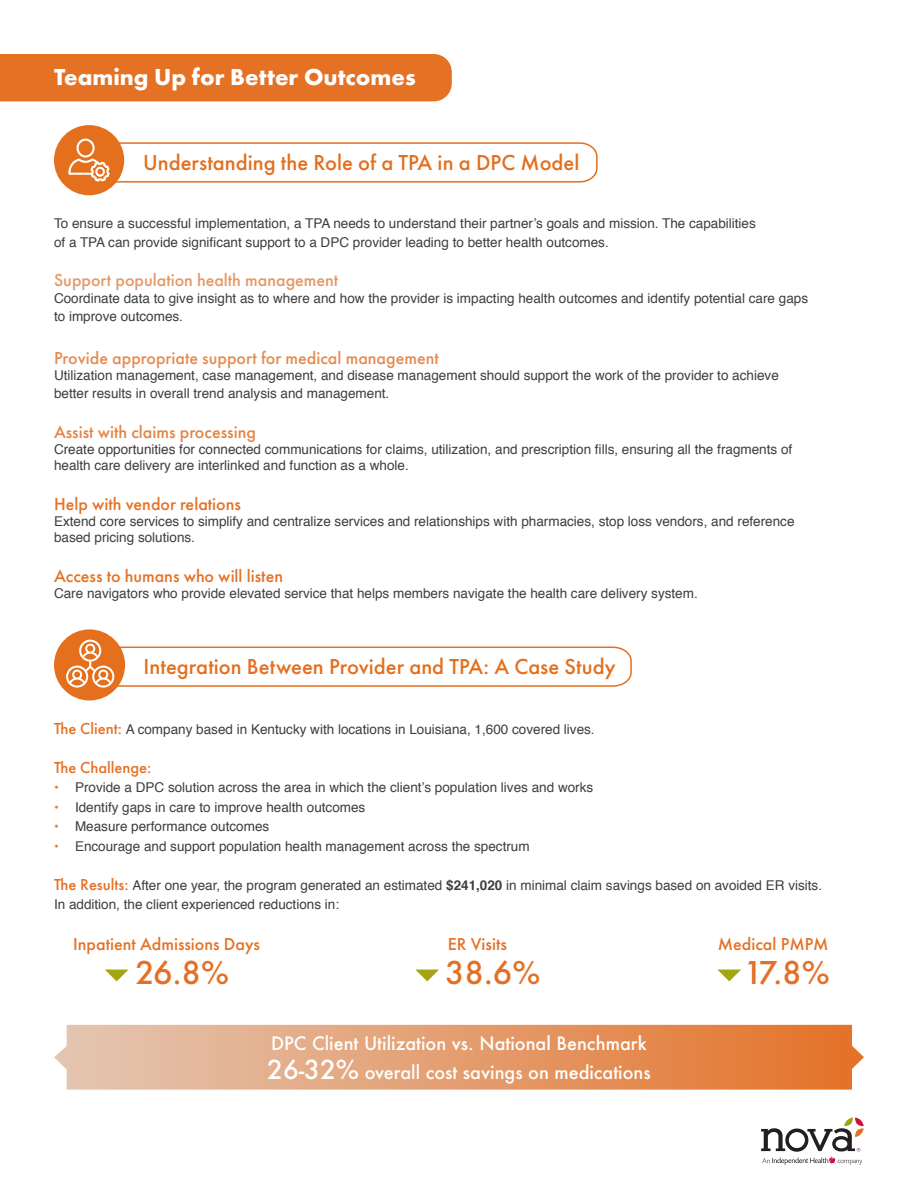
<style>
.page{position:relative;width:918px;height:1188px;background:#fff}
.page>*{position:absolute;margin:0;border:0;box-sizing:border-box;transform-origin:0 0}
.t1{font:500 34.5px "Futura PT";color:#e47025}
.t2{font:700 24px "Futura PT";color:#fff}
.Futura_Mini-head{font:500 22.5px "Futura PT";color:#e36f1e}
.t3{font:500 18px "Futura PT";color:#e57125}
.t4{font:500 18px "Futura";color:#fff}
.t5{font:500 18px "Futura PT";color:#e48b50}
.t6{font:500 18px "Futura PT";color:#e49867}
.t7{font:500 18px "Futura PT";color:#e48445}
.t8{font:500 16.5px "Futura PT";color:#e57125}
.t9{font:13.5px/18px "Helvetica";color:#3e3e3f}
.s1{font-family:"Futura PT";font-weight:500;font-size:16.5px;color:#e57125}
.s2{color:#e67d35}
.s3{font-weight:700}
.s4{font-size:25.5px}
</style>
<div class="page">
<div style="left:0;top:54px;width:452px;height:47px;background:#e57125"></div>
<svg style="left:761px;top:1118px;width:103px;height:47px"></svg>
<div style="left:54px;top:125px;width:70px;height:70px;background:#e4701e;border-radius:50%"></div>
<svg style="left:68px;top:138px;width:530px;height:45px"></svg>
<div style="left:54px;top:629px;width:71px;height:71px;background:#e4701e;border-radius:50%"></div>
<svg style="left:66px;top:640px;width:566px;height:48px"></svg>
<svg style="left:54px;top:1025px;width:810px;height:65px;background:#e49f72"></svg>
<svg style="left:416px;top:970px;width:23px;height:11px"></svg>
<svg style="left:105px;top:970px;width:23px;height:11px"></svg>
<svg style="left:718px;top:970px;width:23px;height:11px"></svg>
<p class="t2" style="left:54px;top:62px;width:363px">Teaming Up for Better Outcomes</p>
<p class="Futura_Mini-head" style="left:143px;top:149px;width:438px">Understanding the Role of a TPA in a DPC Model</p>
<p class="t9" style="left:54px;top:214px;width:703px">To ensure a successful implementation, a TPA needs to understand their partner’s goals and mission. The capabilities</p>
<p class="t9" style="left:54px;top:234px;width:556px">of a TPA can provide significant support to a DPC provider leading to better health outcomes.</p>
<p class="t6" style="left:54px;top:270px;width:286px">Support population health management</p>
<p class="t9" style="left:54px;top:289px;width:756px">Coordinate data to give insight as to where and how the provider is impacting health outcomes and identify potential care gaps to improve outcomes.</p>
<p class="t5" style="left:54px;top:347px;width:386px">Provide appropriate support for medical management</p>
<p class="t9" style="left:54px;top:367px;width:726px">Utilization management, case management, and disease management should support the work of the provider to achieve better results in overall trend analysis and management.</p>
<p class="t7" style="left:54px;top:421px;width:203px">Assist with claims processing</p>
<p class="t9" style="left:54px;top:441px;width:740px;line-height:16.2px">Create opportunities for connected communications for claims, utilization, and prescription fills, ensuring all the fragments of health care delivery are interlinked and function as a whole.</p>
<p class="t3" style="left:54px;top:493px;width:188px">Help with vendor relations</p>
<p class="t9" style="left:54px;top:513px;width:742px;line-height:16.2px">Extend core services to simplify and centralize services and relationships with pharmacies, stop loss vendors, and reference based pricing solutions.</p>
<p class="t3" style="left:54px;top:565px;width:231px">Access to humans who will listen</p>
<p class="t9" style="left:54px;top:585px;width:645px">Care navigators who provide elevated service that helps members navigate the health care delivery system.</p>
<p class="Futura_Mini-head" style="left:144px;top:653px;width:473px">Integration Between Provider and TPA: A Case Study</p>
<p class="t9" style="left:54px;top:720px;width:542px"><span class="s1">The Client:</span> A company based in Kentucky with locations in Louisiana, 1,600 covered lives.</p>
<p class="t8" style="left:54px;top:757px;width:99px">The Challenge:</p>
<p class="t9" style="left:54px;top:779px;width:541px"><span class="s2">•</span> Provide a DPC solution across the area in which the client’s population lives and works</p>
<p class="t9" style="left:54px;top:798px;width:313px"><span class="s2">•</span> Identify gaps in care to improve health outcomes</p>
<p class="t9" style="left:54px;top:818px;width:217px"><span class="s2">•</span> Measure performance outcomes</p>
<p class="t9" style="left:54px;top:837px;width:477px"><span class="s2">•</span> Encourage and support population health management across the spectrum</p>
<p class="t9" style="left:54px;top:875px;width:770px;line-height:19.5px"><span class="s1">The Results:</span> After one year, the program generated an estimated <span class="s3">$241,020</span> in minimal claim savings based on avoided ER visits.<br>In addition, the client experienced reductions in:</p>
<p class="t3" style="left:73px;top:933px;width:188px">Inpatient Admissions Days</p>
<p class="t1" style="left:135px;top:952px;width:95px">26.8%</p>
<p class="t3" style="left:448px;top:933px;width:60px">ER Visits</p>
<p class="t1" style="left:445px;top:952px;width:97px">38.6%</p>
<p class="t4" style="left:271px;top:1031px;width:377px">DPC Client Utilization vs. National Benchmark</p>
<p class="t4" style="left:267px;top:1060px;width:385px"><span class="s4">26-32%</span> overall cost savings on medications</p>
<p class="t3" style="left:718px;top:933px;width:112px">Medical PMPM</p>
<p class="t1" style="left:744px;top:952px;width:88px">17.8%</p>
</div>
